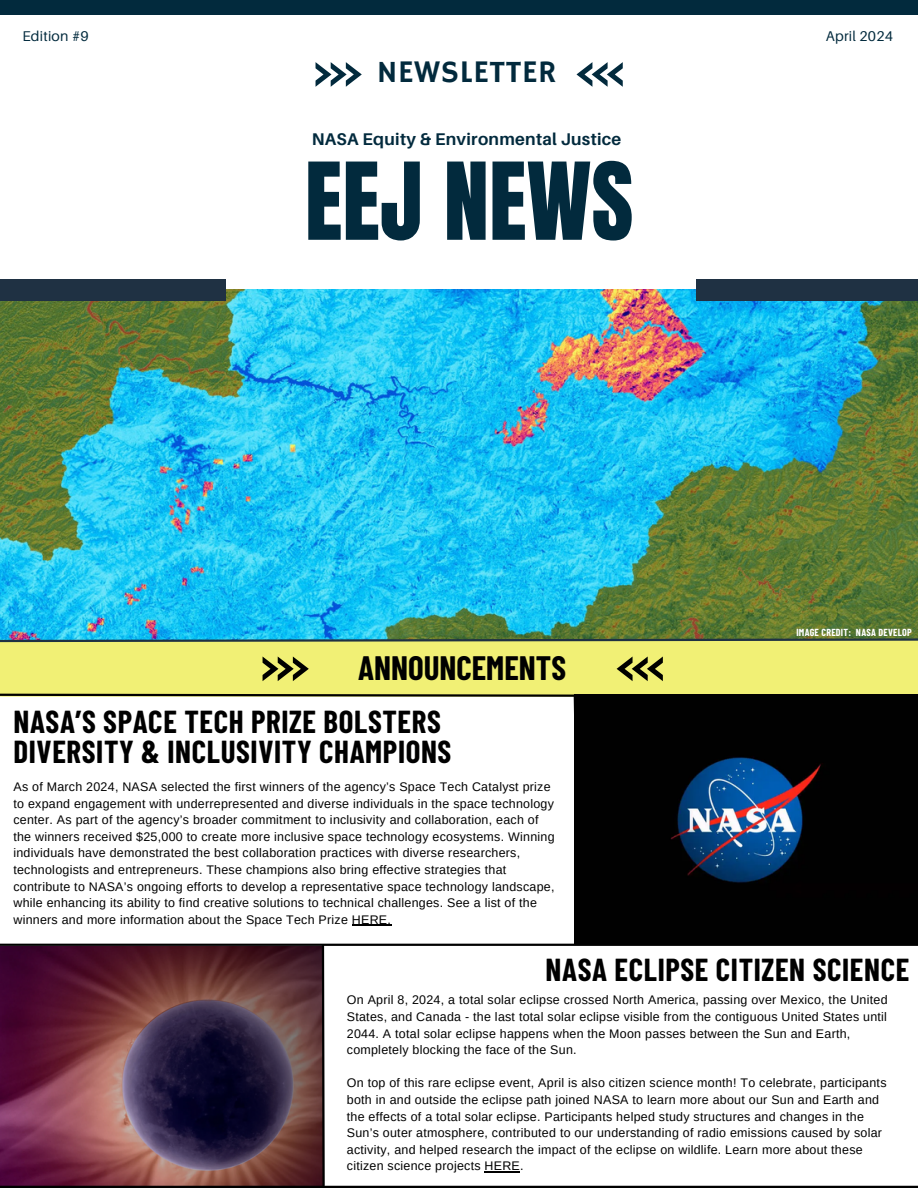
<style>
.page{position:relative;width:918px;height:1188px;background:#fff}
.page>*{position:absolute;margin:0;border:0;box-sizing:border-box;transform-origin:0 0}
.t1{font:91.05px "Anton";color:#022a3d}
.t2{font:700 33px "Barlow Condensed";color:#000}
.t3{font:31.35px "Hammersmith One";letter-spacing:.02em;color:#022a3d}
.t4{font:700 31.05px/30.3px "Barlow Condensed";letter-spacing:.02em;color:#000}
.t5{font:700 16.95px "Aileron";letter-spacing:.015em;color:#022a3d}
.t6{font:14.1px "Aileron";letter-spacing:.015em;color:#022a3d}
.t7{font:12.45px/16.6px "Arimo";letter-spacing:.02em;color:#000}
.t8{font:700 10.05px "Barlow Condensed";letter-spacing:.025em;color:#fff}
</style>
<div class="page">
<img style="left:0;top:290px;width:918px;height:347px">
<div style="left:0;top:279px;width:226px;height:22px;background:#1f3143"></div>
<div style="left:696px;top:279px;width:222px;height:22px;background:#1f3143"></div>
<div style="left:0;top:0;width:918px;height:14px;background:#022a3d"></div>
<div style="left:0;top:643px;width:918px;height:49px;background:#f1f075"></div>
<svg style="left:617px;top:657px;width:46px;height:24px"></svg>
<svg style="left:263px;top:657px;width:46px;height:24px"></svg>
<img style="left:0;top:637px;width:918px;height:6px">
<svg style="left:0;top:692px;width:918px;height:496px"></svg>
<svg style="left:316px;top:62px;width:46px;height:25px"></svg>
<svg style="left:577px;top:62px;width:45px;height:25px"></svg>
<img style="left:575px;top:695px;width:343px;height:249px">
<hr style="left:352px;top:925px;width:39px;height:1px;background:#000">
<hr style="left:485px;top:1171px;width:35px;height:2px;background:#000">
<p class="t6" style="left:22px;top:28px;width:68px">Edition #9</p>
<p class="t6" style="left:826px;top:28px;width:69px">April 2024</p>
<p class="t3" style="left:377px;top:54px;width:181px">NEWSLETTER</p>
<h4 class="t5" style="left:312px;top:129px;width:311px">NASA Equity &amp; Environmental Justice</h4>
<p class="t1" style="left:305px;top:136px;width:330px">EEJ NEWS</p>
<h3 class="t2" style="left:358px;top:647px;width:209px">ANNOUNCEMENTS</h3>
<h2 class="t8" style="left:796px;top:626px;width:117px">IMAGE CREDIT: NASA DEVELOP</h2>
<p class="t4" style="left:13px;top:705px;width:439px">NASA’S SPACE TECH PRIZE BOLSTERS<br>DIVERSITY &amp; INCLUSIVITY CHAMPIONS</p>
<p class="t7" style="left:13px;top:778px;width:543px">As of March 2024, NASA selected the first winners of the agency’s Space Tech Catalyst prize to expand engagement with underrepresented and diverse individuals in the space technology center. As part of the agency’s broader commitment to inclusivity and collaboration, each of the winners received $25,000 to create more inclusive space technology ecosystems. Winning individuals have demonstrated the best collaboration practices with diverse researchers, technologists and entrepreneurs. These champions also bring effective strategies that contribute to NASA’s ongoing efforts to develop a representative space technology landscape, while enhancing its ability to find creative solutions to technical challenges. See a list of the winners and more information about the Space Tech Prize HERE.</p>
<p class="t4" style="left:546px;top:953px;width:365px">NASA ECLIPSE CITIZEN SCIENCE</p>
<h2 class="t7" style="left:347px;top:992px;width:542px">On April 8, 2024, a total solar eclipse crossed North America, passing over Mexico, the United States, and Canada - the last total solar eclipse visible from the contiguous United States until 2044. A total solar eclipse happens when the Moon passes between the Sun and Earth, completely blocking the face of the Sun.</h2>
<h6 class="t7" style="left:347px;top:1075px;width:541px">On top of this rare eclipse event, April is also citizen science month! To celebrate, participants both in and outside the eclipse path joined NASA to learn more about our Sun and Earth and the effects of a total solar eclipse. Participants helped study structures and changes in the Sun’s outer atmosphere, contributed to our understanding of radio emissions caused by solar activity, and helped research the impact of the eclipse on wildlife. Learn more about these citizen science projects HERE.</h6>
</div>
